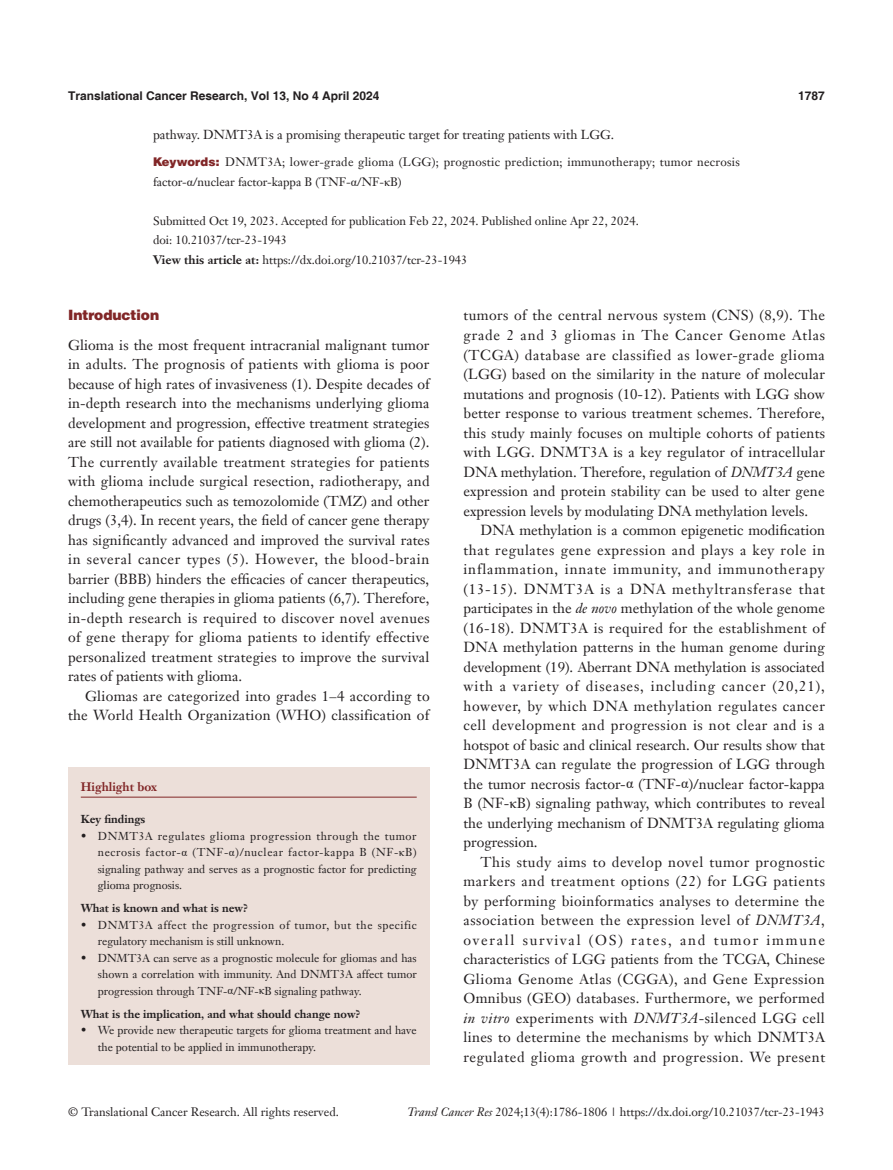
<style>
.page{position:relative;width:893px;height:1170px;background:#fff}
.page>*{position:absolute;margin:0;border:0;box-sizing:border-box;transform-origin:0 0}
.t1{font:14.25px/19.5px "Janson Text LT";letter-spacing:.015em;color:#231f20;text-align:justify}
._1ji-zhengti{font:900 14.25px "Helvetica";color:#812627}
.A-Abstract{font:12.75px "Janson Text LT";color:#231f20}
.A-Keywords{font:12px/19.5px "Janson Text LT";letter-spacing:.02em;color:#231f20}
.A-Keywords-2{font:12px "Janson Text LT";color:#231f20}
.A-time{font:12px "Janson Text LT";color:#231f20}
.A-View_this_article{font:12px "Janson Text LT";color:#231f20}
.t2{font:700 12px "Helvetica";color:#231f20}
.A-doi{font:12px "Janson Text LT";color:#231f20}
.Cite{font:700 12px "Janson Text LT";color:#812627}
.Cite-2{font:11.25px/16.5px "Janson Text LT";color:#231f20;text-align:justify}
.Cite-3{font:11.25px/16.5px "Janson Text LT";letter-spacing:.05em;color:#231f20}
.Cite-4{font:700 11.25px "Janson Text LT";color:#231f20}
.s1{font-family:"Helvetica AME";color:#812627}
.s2{font-family:"Times New Roman"}
.s3{font-weight:700}
.s4{font-style:italic}
</style>
<div class="page">
<div style="left:68px;top:767px;width:361px;height:297px;background:#ecdfd9"></div>
<hr style="left:81px;top:796px;width:336px;height:1px;background:#812627">
<p class="t2" style="left:68px;top:88px;width:313px">Translational Cancer Research, Vol 13, No 4 April 2024</p>
<p class="t2" style="left:798px;top:88px;width:28px">1787</p>
<p class="A-Abstract" style="left:153px;top:126px;width:462px">pathway. DNMT3A is a promising therapeutic target for treating patients with LGG.</p>
<p class="A-Keywords" style="left:153px;top:152px;width:588px"><span class="s1">Keywords:</span> DNMT3A; lower-grade glioma (LGG); prognostic prediction; immunotherapy; tumor necrosis factor-<span class="s2">α</span>/nuclear factor-kappa B (TNF-<span class="s2">α</span>/NF-<span class="s2">κ</span>B)</p>
<p class="A-time" style="left:153px;top:213px;width:487px">Submitted Oct 19, 2023. Accepted for publication Feb 22, 2024. Published online Apr 22, 2024.</p>
<p class="A-doi" style="left:153px;top:233px;width:135px">doi: 10.21037/tcr-23-1943</p>
<p class="A-View_this_article" style="left:153px;top:252px;width:316px"><span class="s3">View this article at:</span> https://dx.doi.org/10.21037/tcr-23-1943</p>
<p class="_1ji-zhengti" style="left:68px;top:306px;width:93px">Introduction</p>
<p class="t1" style="left:68px;top:335px;width:363px">Glioma is the most frequent intracranial malignant tumor in adults. The prognosis of patients with glioma is poor because of high rates of invasiveness (1). Despite decades of in-depth research into the mechanisms underlying glioma development and progression, effective treatment strategies are still not available for patients diagnosed with glioma (2).<br>The currently available treatment strategies for patients with glioma include surgical resection, radiotherapy, and chemotherapeutics such as temozolomide (TMZ) and other drugs (3,4). In recent years, the field of cancer gene therapy has significantly advanced and improved the survival rates in several cancer types (5). However, the blood-brain barrier (BBB) hinders the efficacies of cancer therapeutics, including gene therapies in glioma patients (6,7). Therefore, in-depth research is required to discover novel avenues of gene therapy for glioma patients to identify effective personalized treatment strategies to improve the survival rates of patients with glioma.</p>
<p class="t1" style="left:68px;top:686px;width:363px;text-align:right">Gliomas are categorized into grades 1–4 according to the World Health Organization (WHO) classification of</p>
<p class="Cite" style="left:81px;top:778px;width:78px">Highlight box</p>
<p class="Cite-4" style="left:81px;top:811px;width:66px">Key findings</p>
<p class="Cite-2" style="left:98px;top:827px;width:320px;text-indent:-17px">• DNMT3A regulates glioma progression through the tumor necrosis factor-<span class="s2">α</span> (TNF-<span class="s2">α</span>)/nuclear factor-kappa B (NF-<span class="s2">κ</span>B) signaling pathway and serves as a prognostic factor for predicting glioma prognosis.</p>
<p class="Cite-4" style="left:81px;top:900px;width:169px">What is known and what is new?</p>
<p class="Cite-3" style="left:98px;top:916px;width:321px;text-indent:-17px">• DNMT3A affect the progression of tumor, but the specific regulatory mechanism is still unknown.</p>
<p class="Cite-2" style="left:98px;top:949px;width:321px;text-indent:-17px">• DNMT3A can serve as a prognostic molecule for gliomas and has shown a correlation with immunity. And DNMT3A affect tumor progression through TNF-<span class="s2">α</span>/NF-<span class="s2">κ</span>B signaling pathway.</p>
<p class="Cite-4" style="left:81px;top:1006px;width:281px">What is the implication, and what should change now?</p>
<p class="Cite-2" style="left:98px;top:1021px;width:320px;text-indent:-17px">• We provide new therapeutic targets for glioma treatment and have the potential to be applied in immunotherapy.</p>
<p class="t1" style="left:463px;top:305px;width:363px">tumors of the central nervous system (CNS) (8,9). The grade 2 and 3 gliomas in The Cancer Genome Atlas (TCGA) database are classified as lower-grade glioma (LGG) based on the similarity in the nature of molecular mutations and prognosis (10-12). Patients with LGG show better response to various treatment schemes. Therefore, this study mainly focuses on multiple cohorts of patients with LGG. DNMT3A is a key regulator of intracellular DNA methylation. Therefore, regulation of <span class="s4">DNMT3A</span> gene expression and protein stability can be used to alter gene expression levels by modulating DNA methylation levels.</p>
<p class="t1" style="left:463px;top:520px;width:363px;text-indent:17px">DNA methylation is a common epigenetic modification that regulates gene expression and plays a key role in inflammation, innate immunity, and immunotherapy (13-15). DNMT3A is a DNA methyltransferase that participates in the <span class="s4">de novo</span> methylation of the whole genome (16-18). DNMT3A is required for the establishment of DNA methylation patterns in the human genome during development (19). Aberrant DNA methylation is associated with a variety of diseases, including cancer (20,21), however, by which DNA methylation regulates cancer cell development and progression is not clear and is a hotspot of basic and clinical research. Our results show that DNMT3A can regulate the progression of LGG through the tumor necrosis factor-<span class="s2">α</span> (TNF-<span class="s2">α</span>)/nuclear factor-kappa B (NF-<span class="s2">κ</span>B) signaling pathway, which contributes to reveal the underlying mechanism of DNMT3A regulating glioma progression.</p>
<p class="t1" style="left:463px;top:851px;width:363px;text-indent:17px">This study aims to develop novel tumor prognostic markers and treatment options (22) for LGG patients by performing bioinformatics analyses to determine the association between the expression level of <span class="s4">DNMT3A</span>, overall survival (OS) rates, and tumor immune characteristics of LGG patients from the TCGA, Chinese Glioma Genome Atlas (CGGA), and Gene Expression Omnibus (GEO) databases. Furthermore, we performed <span class="s4">in vitro</span> experiments with <span class="s4">DNMT3A</span>-silenced LGG cell lines to determine the mechanisms by which DNMT3A regulated glioma growth and progression. We present</p>
<p class="A-Keywords-2" style="left:68px;top:1104px;width:272px">© Translational Cancer Research. All rights reserved.</p>
<p class="A-Keywords-2" style="left:407px;top:1104px;width:419px"><span class="s4">Transl Cancer Res</span> 2024;13(4):1786-1806 | https://dx.doi.org/10.21037/tcr-23-1943</p>
</div>
